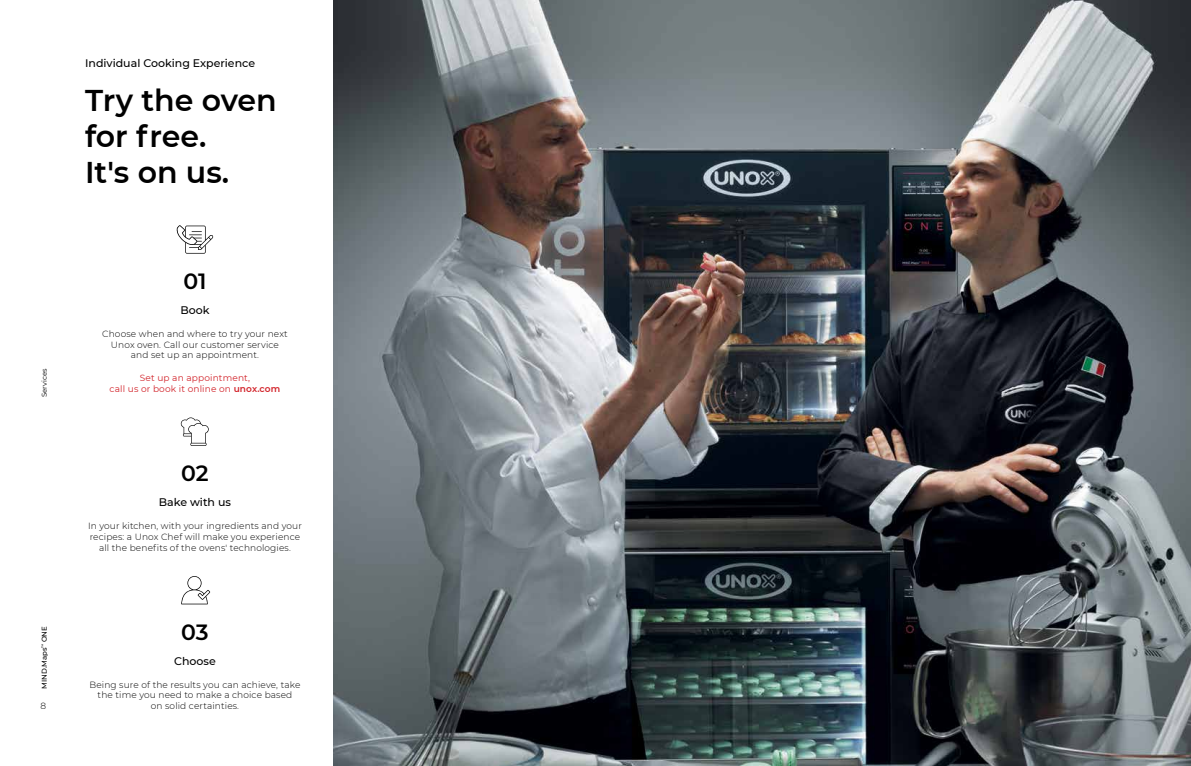
<style>
.page{position:relative;width:1191px;height:766px;background:#fff}
.page>*{position:absolute;margin:0;border:0;box-sizing:border-box;transform-origin:0 0}
.t1{font:600 30px/36px "Montserrat";color:#000}
.t2{font:600 22px "Montserrat";color:#000}
.t3{font:500 11px "Montserrat";color:#000}
.t4{font:300 9px/10.8px "Montserrat";letter-spacing:.015em;color:#000;text-align:center}
.t5{font:9px/10.8px "Montserrat";letter-spacing:.015em;color:#d2232a;text-align:center}
.t6{font:500 7px "Montserrat";color:#000}
.t7{font:7px "Montserrat";color:#000}
.s1{font-weight:600}
</style>
<div class="page">
<img style="left:333px;top:0;width:858px;height:765px">
<svg style="left:176px;top:225px;width:37px;height:28px"></svg>
<svg style="left:181px;top:417px;width:28px;height:28px"></svg>
<svg style="left:181px;top:576px;width:29px;height:28px"></svg>
<p class="t7" style="left:40px;top:397px;width:30px;rotate:-90deg">Services</p>
<p class="t6" style="left:40px;top:688px;width:64px;rotate:-90deg">MIND.Maps<sup>™</sup> ONE</p>
<p class="t4" style="left:41px;top:700px;width:7px">8</p>
<p class="t3" style="left:85px;top:56px;width:172px">Individual Cooking Experience</p>
<h1 class="t1" style="left:85px;top:81px;width:193px">Try the oven for free.<br>It's on us.</h1>
<h2 class="t2" style="left:183px;top:265px;width:25px">01</h2>
<p class="t3" style="left:180px;top:302px;width:31px">Book</p>
<p class="t4" style="left:102px;top:328px;width:187px">Choose when and where to try your next<br>Unox oven. Call our customer service and set up an appointment.</p>
<p class="t5" style="left:110px;top:372px;width:172px">Set up an appointment,<br>call us or book it online on <span class="s1">unox.com</span></p>
<h2 class="t2" style="left:181px;top:458px;width:29px">02</h2>
<p class="t3" style="left:159px;top:494px;width:74px">Bake with us</p>
<p class="t4" style="left:88px;top:520px;width:215px">In your kitchen, with your ingredients and your recipes: a Unox Chef will make you experience all the benefits of the ovens' technologies.</p>
<h2 class="t2" style="left:181px;top:616px;width:29px">03</h2>
<p class="t3" style="left:174px;top:653px;width:43px">Choose</p>
<p class="t4" style="left:89px;top:678px;width:212px">Being sure of the results you can achieve, take the time you need to make a choice based<br>on solid certainties.</p>
</div>
